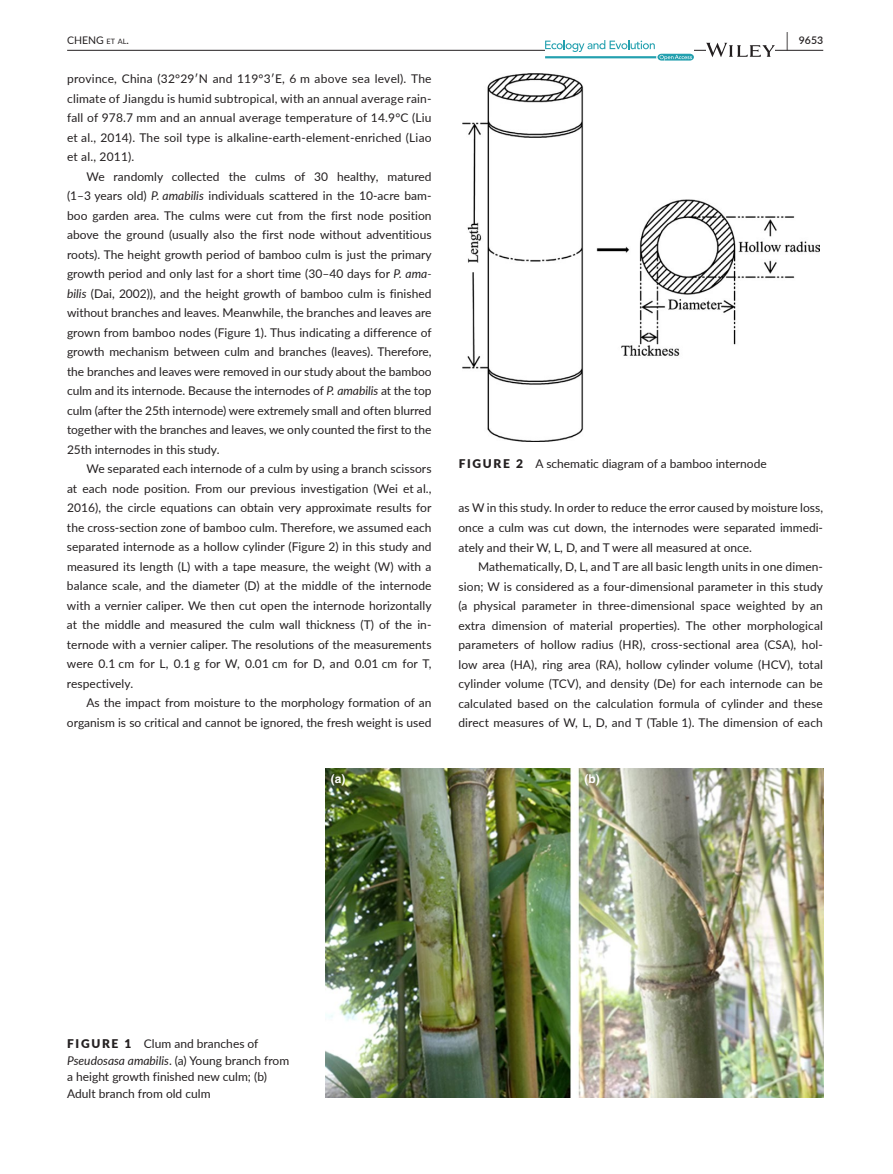
<style>
.page{position:relative;width:893px;height:1174px;background:#fff}
.page>*{position:absolute;margin:0;border:0;box-sizing:border-box;transform-origin:0 0}
.t1{font:600 19.5px "Lato";color:#231f20;scale:.48 1}
.t2{font:12px/19.5px "Lato";color:#231f20;text-align:justify}
.t3{font:700 12px "Helvetica";color:#fff}
.t4{font:10.5px "Lato";color:#231f20}
.t5{font:600 10.5px "Lato";color:#231f20}
.s1{font-size:7.35px}
.s2{font-style:italic}
.s3{font-weight:900}
</style>
<div class="page">
<hr style="left:67px;top:50px;width:756px;height:1px;background:#231f20">
<svg style="left:545px;top:40px;width:149px;height:21px"></svg>
<svg style="left:706px;top:43px;width:69px;height:14px"></svg>
<img style="left:326px;top:768px;width:497px;height:330px">
<img style="left:462px;top:73px;width:358px;height:368px">
<h1 class="t1" style="left:786px;top:26px;width:7px">|</h1>
<p class="t4" style="left:67px;top:33px;width:63px">CHENG <span class="s1">et al</span>.</p>
<p class="t5" style="left:799px;top:33px;width:26px">9653</p>
<p class="t2" style="left:67px;top:68px;width:366px">province, China (32°29′N and 119°3′E, 6 m above sea level). The climate of Jiangdu is humid subtropical, with an annual average rain&shy;fall of 978.7 mm and an annual average temperature of 14.9°C (Liu et al., 2014). The soil type is alkaline-earth-element-enriched (Liao et al., 2011).</p>
<p class="t2" style="left:67px;top:166px;width:366px;text-indent:20px">We randomly collected the culms of 30 healthy, matured (1–3 years old) <span class="s2">P. amabilis</span> individuals scattered in the 10-acre bam&shy;boo garden area. The culms were cut from the first node position above the ground (usually also the first node without adventitious roots). The height growth period of bamboo culm is just the primary growth period and only last for a short time (30–40 days for <span class="s2">P. ama&shy;bilis</span> (Dai, 2002)), and the height growth of bamboo culm is finished without branches and leaves. Meanwhile, the branches and leaves are grown from bamboo nodes (Figure 1). Thus indicating a difference of growth mechanism between culm and branches (leaves). Therefore, the branches and leaves were removed in our study about the bamboo culm and its internode. Because the internodes of <span class="s2">P. amabilis</span> at the top culm (after the 25th internode) were extremely small and often blurred together with the branches and leaves, we only counted the first to the 25th internodes in this study.</p>
<p class="t2" style="left:67px;top:458px;width:366px;text-indent:20px">We separated each internode of a culm by using a branch scissors at each node position. From our previous investigation (Wei et al., 2016), the circle equations can obtain very approximate results for the cross-section zone of bamboo culm. Therefore, we assumed each separated internode as a hollow cylinder (Figure 2) in this study and measured its length (L) with a tape measure, the weight (W) with a balance scale, and the diameter (D) at the middle of the internode with a vernier caliper. We then cut open the internode horizontally at the middle and measured the culm wall thickness (T) of the in&shy;ternode with a vernier caliper. The resolutions of the measurements were 0.1 cm for L, 0.1 g for W, 0.01 cm for D, and 0.01 cm for T, respectively.</p>
<p class="t2" style="left:67px;top:692px;width:366px;text-align:right">As the impact from moisture to the morphology formation of an organism is so critical and cannot be ignored, the fresh weight is used</p>
<p class="t2" style="left:459px;top:454px;width:310px"><span class="s3">FIGURE 2</span> A schematic diagram of a bamboo internode</p>
<p class="t2" style="left:458px;top:498px;width:366px">as W in this study. In order to reduce the error caused by moisture loss, once a culm was cut down, the internodes were separated immedi&shy;ately and their W, L, D, and T were all measured at once.</p>
<p class="t2" style="left:458px;top:556px;width:366px;text-indent:20px">Mathematically, D, L, and T are all basic length units in one dimen&shy;sion; W is considered as a four-dimensional parameter in this study (a physical parameter in three-dimensional space weighted by an extra dimension of material properties). The other morphological parameters of hollow radius (HR), cross-sectional area (CSA), hol&shy;low area (HA), ring area (RA), hollow cylinder volume (HCV), total cylinder volume (TCV), and density (De) for each internode can be calculated based on the calculation formula of cylinder and these direct measures of W, L, D, and T (Table 1). The dimension of each</p>
<p class="t3" style="left:331px;top:771px;width:16px">(a)</p>
<p class="t3" style="left:584px;top:771px;width:17px">(b)</p>
<p class="t2" style="left:67px;top:1035px;width:224px;line-height:16.5px;text-align:left"><span class="s3">FIGURE 1</span> Clum and branches of <span class="s2">Pseudosasa amabilis</span>. (a) Young branch from a height growth finished new culm; (b)<br>Adult branch from old culm</p>
</div>
